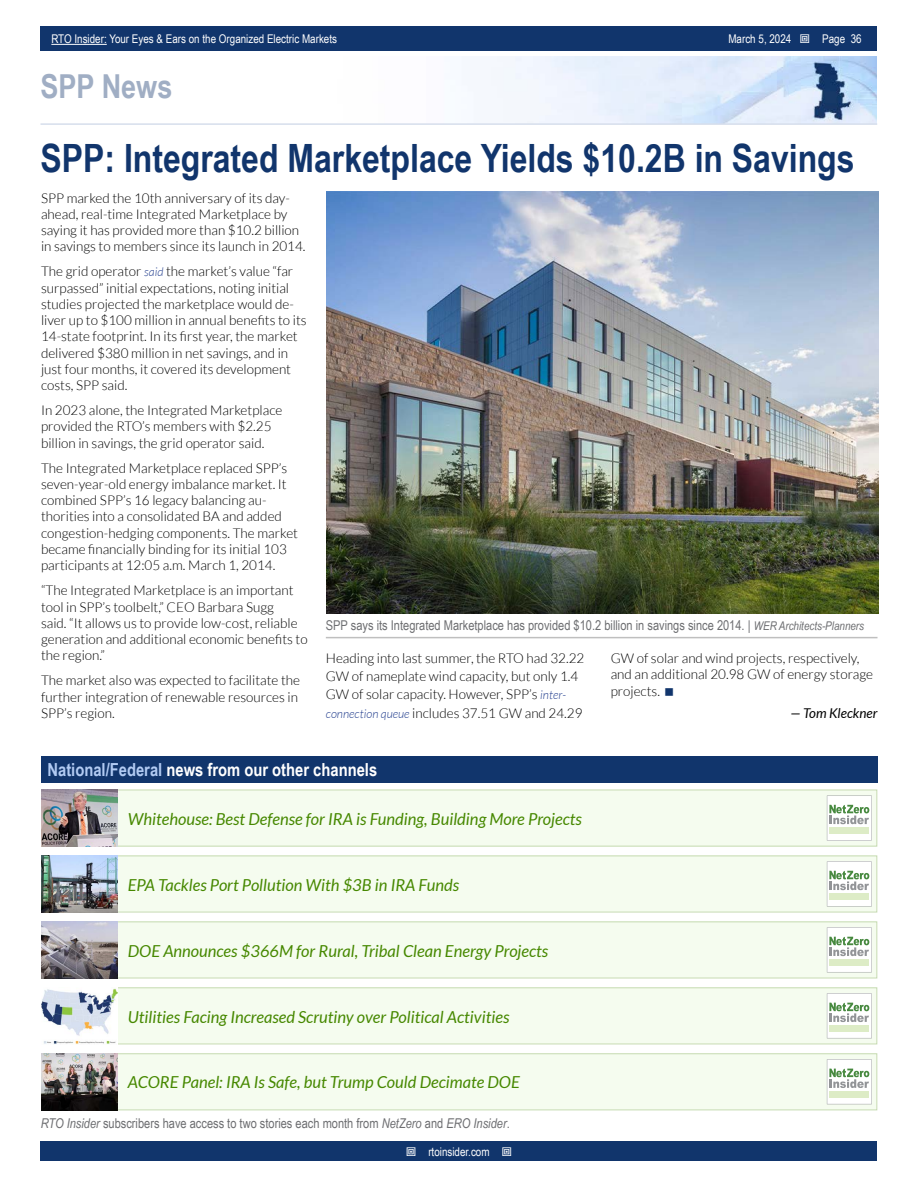
<style>
.page{position:relative;width:918px;height:1188px;background:#fff}
.page>*{position:absolute;margin:0;border:0;box-sizing:border-box;transform-origin:0 0}
.t1{font:700 39px "Arial Narrow";color:#11356c}
.t2{font:700 33px "Arial Narrow";color:#a0aec4}
.t3{font:700 18px "Arial Narrow";color:#fff}
.t4{font:italic 16.5px "Lato";color:#468800}
.t5{font:300 13.5px/16.2px "Lato";color:#000}
.t6{font:13.5px "Arial Narrow";color:#6d6e71}
.t7{font:italic 13.5px "Lato";color:#000}
.t8{font:12px "Arial Narrow";color:#fff}
.s1{font-style:italic;font-size:12px;color:#25408f}
.s2{font-style:italic;font-size:12px}
.s3{color:#b2cbf3}
.s4{font-style:italic}
</style>
<div class="page">
<div style="left:41px;top:1142px;width:836px;height:19px;background:#11356c"></div>
<div style="left:41px;top:27px;width:836px;height:24px;background:#11356c"></div>
<hr style="left:51px;top:44px;width:56px;height:1px;background:#fff">
<img style="left:491px;top:56px;width:386px;height:67px">
<hr style="left:40px;top:123px;width:837px;height:2px;background:#d6deec">
<hr style="left:326px;top:637px;width:552px;height:1px;background:#bfbfbf">
<img style="left:326px;top:192px;width:553px;height:421px">
<div style="left:41px;top:756px;width:837px;height:26px;background:#11356c"></div>
<div style="left:117px;top:790px;width:760px;height:56px;background:#f5fcef"></div>
<div style="left:116px;top:790px;width:761px;height:56px;border:1px solid #c7dbb3"></div>
<img style="left:41px;top:790px;width:76px;height:56px">
<svg style="left:827px;top:796px;width:45px;height:45px"></svg>
<div style="left:117px;top:856px;width:760px;height:56px;background:#f5fcef"></div>
<div style="left:116px;top:856px;width:761px;height:56px;border:1px solid #c7dbb3"></div>
<img style="left:41px;top:856px;width:76px;height:56px">
<svg style="left:827px;top:862px;width:45px;height:44px"></svg>
<div style="left:117px;top:922px;width:760px;height:56px;background:#f5fcef"></div>
<div style="left:116px;top:921px;width:761px;height:57px;border:1px solid #c7dbb3"></div>
<img style="left:41px;top:921px;width:76px;height:57px">
<svg style="left:827px;top:927px;width:45px;height:45px"></svg>
<div style="left:117px;top:988px;width:760px;height:56px;background:#f5fcef"></div>
<div style="left:116px;top:987px;width:761px;height:57px;border:1px solid #c7dbb3"></div>
<img style="left:41px;top:987px;width:76px;height:57px">
<svg style="left:827px;top:993px;width:45px;height:45px"></svg>
<div style="left:117px;top:1054px;width:760px;height:56px;background:#f5fcef"></div>
<div style="left:116px;top:1053px;width:761px;height:57px;border:1px solid #c7dbb3"></div>
<img style="left:41px;top:1053px;width:76px;height:57px">
<svg style="left:827px;top:1059px;width:45px;height:45px"></svg>
<p class="t8" style="left:51px;top:30px;width:287px">RTO Insider: Your Eyes &amp; Ears on the Organized Electric Markets</p>
<p class="t8" style="left:728px;top:30px;width:64px">March 5, 2024</p>
<p class="t8" style="left:822px;top:30px;width:41px">Page 36</p>
<h2 class="t2" style="left:40px;top:61px;width:133px">SPP News</h2>
<h1 class="t1" style="left:40px;top:129px;width:816px">SPP: Integrated Marketplace Yields $10.2B in Savings</h1>
<p class="t5" style="left:41px;top:190px;width:265px">SPP marked the 10th anniversary of its day&shy;ahead, real-time Integrated Marketplace by saying it has provided more than $10.2 billion in savings to members since its launch in 2014.</p>
<p class="t5" style="left:41px;top:264px;width:267px">The grid operator <span class="s1">said</span> the market’s value “far surpassed” initial expectations, noting initial studies projected the marketplace would de&shy;liver up to $100 million in annual benefits to its 14-state footprint. In its first year, the market delivered $380 million in net savings, and in just four months, it covered its development costs, SPP said.</p>
<p class="t5" style="left:41px;top:402px;width:243px">In 2023 alone, the Integrated Marketplace provided the RTO’s members with $2.25 billion in savings, the grid operator said.</p>
<p class="t5" style="left:41px;top:460px;width:259px">The Integrated Marketplace replaced SPP’s seven-year-old energy imbalance market. It combined SPP’s 16 legacy balancing au&shy;thorities into a consolidated BA and added congestion-hedging components. The market became financially binding for its initial 103 participants at 12:05 a.m. March 1, 2014.</p>
<p class="t5" style="left:41px;top:582px;width:268px">“The Integrated Marketplace is an important tool in SPP’s toolbelt,” CEO Barbara Sugg<br>said. “It allows us to provide low-cost, reliable generation and additional economic benefits to the region.”</p>
<p class="t5" style="left:41px;top:672px;width:261px">The market also was expected to facilitate the further integration of renewable resources in<br>SPP’s region.</p>
<p class="t6" style="left:326px;top:615px;width:540px">SPP says its Integrated Marketplace has provided $10.2 billion in savings since 2014. | <span class="s2">WER Architects-Planners</span></p>
<p class="t5" style="left:326px;top:649px;width:260px;line-height:18.3px">Heading into last summer, the RTO had 32.22<br>GW of nameplate wind capacity, but only 1.4<br>GW of solar capacity. However, SPP’s <span class="s1">inter&shy;connection queue</span> includes 37.51 GW and 24.29</p>
<p class="t5" style="left:611px;top:649px;width:264px;line-height:16.6px">GW of solar and wind projects, respectively, and an additional 20.98 GW of energy storage projects.</p>
<p class="t7" style="left:790px;top:705px;width:88px">— Tom Kleckner</p>
<h3 class="t3" style="left:48px;top:756px;width:331px"><span class="s3">National/Federal</span> news from our other channels</h3>
<p class="t4" style="left:128px;top:810px;width:456px">Whitehouse: Best Defense for IRA is Funding, Building More Projects</p>
<p class="t4" style="left:128px;top:875px;width:333px">EPA Tackles Port Pollution With $3B in IRA Funds</p>
<p class="t4" style="left:128px;top:941px;width:422px">DOE Announces $366M for Rural, Tribal Clean Energy Projects</p>
<p class="t4" style="left:128px;top:1007px;width:383px">Utilities Facing Increased Scrutiny over Political Activities</p>
<p class="t4" style="left:128px;top:1073px;width:394px">ACORE Panel: IRA Is Safe, but Trump Could Decimate DOE</p>
<p class="t6" style="left:41px;top:1113px;width:471px"><span class="s4">RTO Insider</span> subscribers have access to two stories each month from <span class="s4">NetZero</span> and <span class="s4">ERO Insider</span>.</p>
<p class="t8" style="left:428px;top:1143px;width:63px">rtoinsider.com</p>
</div>
